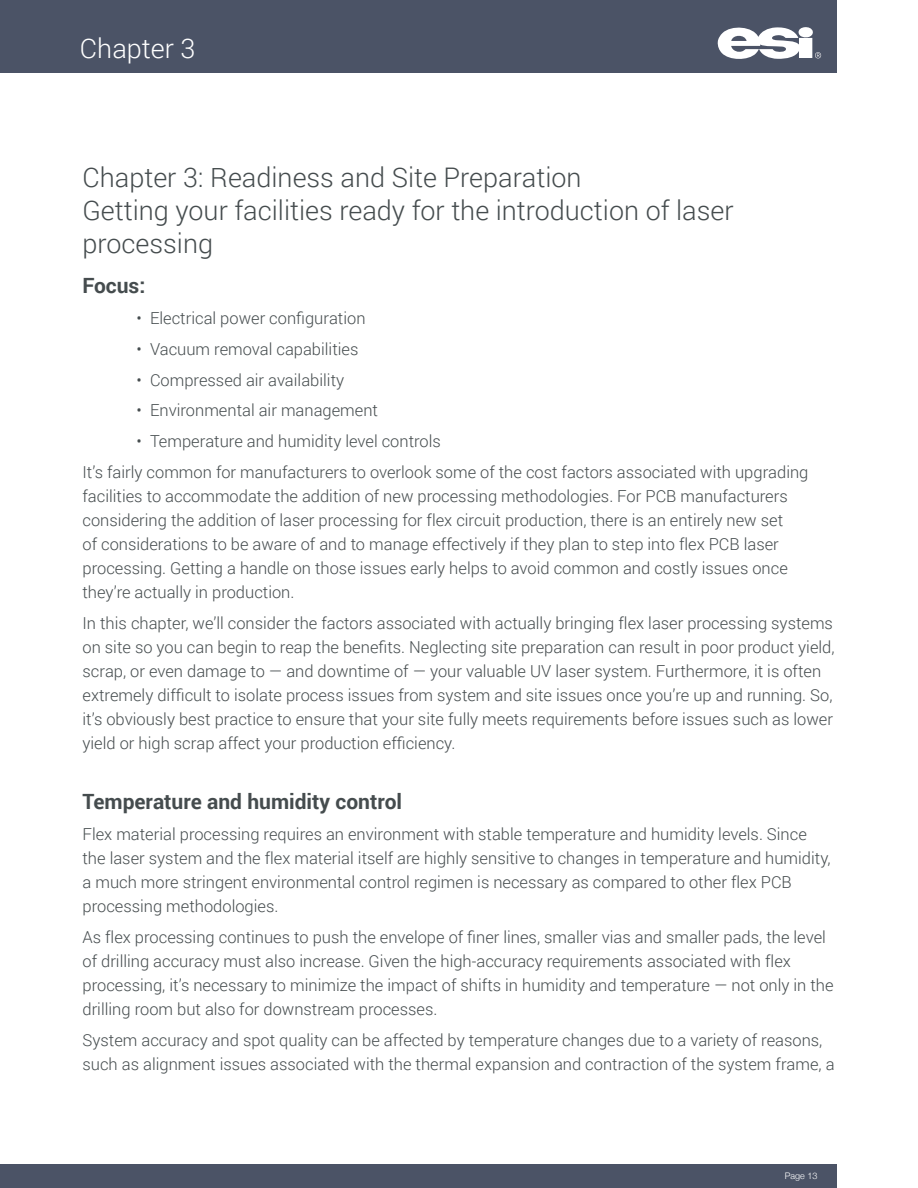
<style>
.page{position:relative;width:918px;height:1188px;background:#fff}
.page>*{position:absolute;margin:0;border:0;box-sizing:border-box;transform-origin:0 0}
.t1{font:300 27px/33px "Roboto";color:#454c4e}
.t2{font:300 27px "Roboto";color:#fff}
.t3{font:700 21px "Roboto";color:#454c4e}
.t4{font:300 16.5px/24px "Roboto";color:#454c4e}
.t5{font:300 9px "Helvetica Neue";color:#fff}
</style>
<div class="page">
<div style="left:0;top:0;width:837px;height:73px;background:#4b5366"></div>
<svg style="left:718px;top:27px;width:103px;height:32px"></svg>
<div style="left:0;top:1165px;width:837px;height:23px;background:#4b5366"></div>
<h1 class="t2" style="left:80px;top:30px;width:117px">Chapter 3</h1>
<h1 class="t1" style="left:83px;top:160px;width:653px">Chapter 3: Readiness and Site Preparation<br>Getting your facilities ready for the introduction of laser processing</h1>
<p class="t3" style="left:83px;top:271px;width:64px">Focus:</p>
<p class="t4" style="left:137px;top:306px;width:231px">• Electrical power configuration</p>
<p class="t4" style="left:137px;top:336px;width:223px">• Vacuum removal capabilities</p>
<p class="t4" style="left:137px;top:367px;width:209px">• Compressed air availability</p>
<p class="t4" style="left:137px;top:398px;width:243px">• Environmental air management</p>
<p class="t4" style="left:83px;top:425px;width:727px;line-height:30.8px;text-indent:54px">• Temperature and humidity level controls<br>It’s fairly common for manufacturers to overlook some of the cost factors associated with upgrading</p>
<p class="t4" style="left:83px;top:483px;width:707px">facilities to accommodate the addition of new processing methodologies. For PCB manufacturers considering the addition of laser processing for flex circuit production, there is an entirely new set of considerations to be aware of and to manage effectively if they plan to step into flex PCB laser processing. Getting a handle on those issues early helps to avoid common and costly issues once they’re actually in production.</p>
<p class="t4" style="left:83px;top:610px;width:754px">In this chapter, we’ll consider the factors associated with actually bringing flex laser processing systems on site so you can begin to reap the benefits. Neglecting site preparation can result in poor product yield, scrap, or even damage to — and downtime of — your valuable UV laser system. Furthermore, it is often extremely difficult to isolate process issues from system and site issues once you’re up and running. So, it’s obviously best practice to ensure that your site fully meets requirements before issues such as lower yield or high scrap affect your production efficiency.</p>
<p class="t3" style="left:83px;top:787px;width:321px">Temperature and humidity control</p>
<p class="t4" style="left:83px;top:822px;width:750px">Flex material processing requires an environment with stable temperature and humidity levels. Since the laser system and the flex material itself are highly sensitive to changes in temperature and humidity, a much more stringent environmental control regimen is necessary as compared to other flex PCB processing methodologies.</p>
<p class="t4" style="left:83px;top:924px;width:753px">As flex processing continues to push the envelope of finer lines, smaller vias and smaller pads, the level of drilling accuracy must also increase. Given the high-accuracy requirements associated with flex processing, it’s necessary to minimize the impact of shifts in humidity and temperature — not only in the drilling room but also for downstream processes.</p>
<p class="t4" style="left:83px;top:1027px;width:754px">System accuracy and spot quality can be affected by temperature changes due to a variety of reasons, such as alignment issues associated with the thermal expansion and contraction of the system frame, a</p>
<p class="t5" style="left:785px;top:1169px;width:34px">Page 13</p>
</div>
